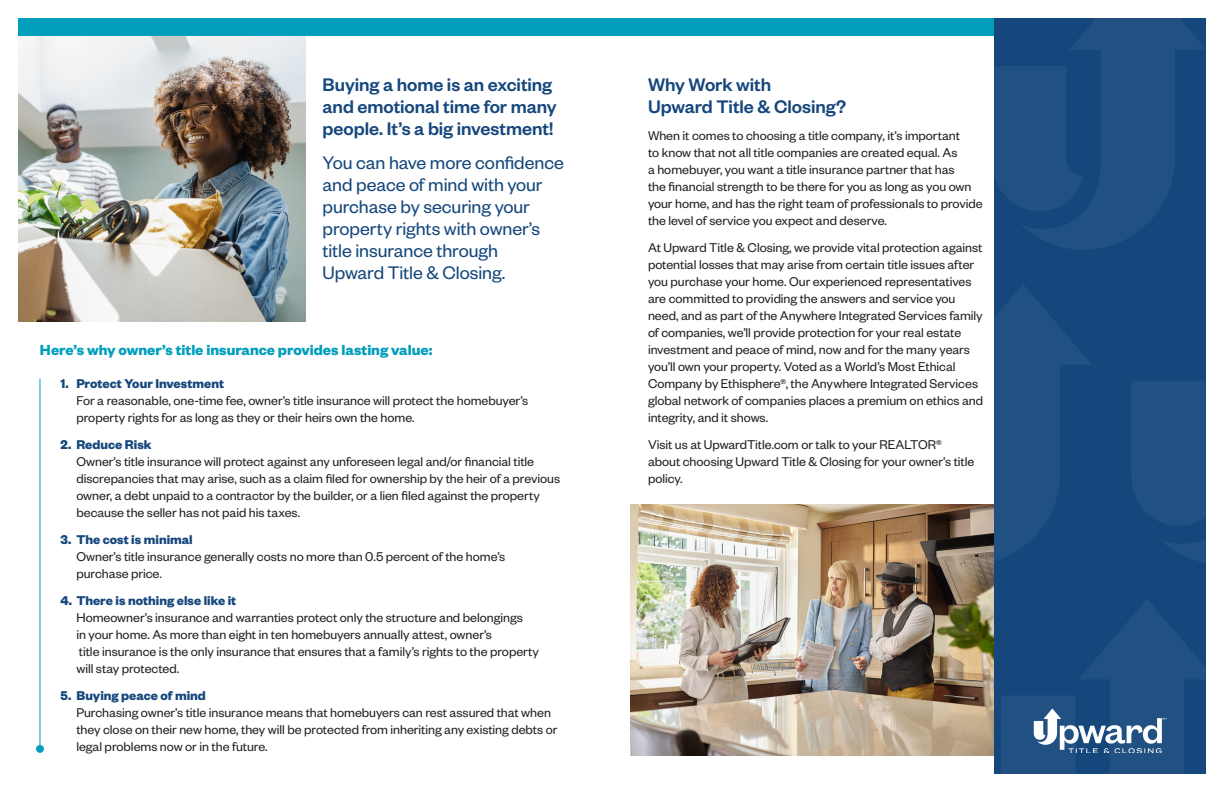
<style>
.page{position:relative;width:1224px;height:792px;background:#fff}
.page>*{position:absolute;margin:0;border:0;box-sizing:border-box;transform-origin:0 0}
.t1{font:20px/22px "Founders Grotesk";letter-spacing:-.005em;color:#15477c}
.t2{font:500 20px/22px "Founders Grotesk";letter-spacing:-.005em;color:#15477c}
.t3{font:700 16px "Founders Grotesk";color:#029fbd}
.t4{font:14px/17px "Founders Grotesk";letter-spacing:-.005em;color:#231f20}
.s1{font-weight:700;color:#15477c}
</style>
<div class="page">
<img style="left:18px;top:36px;width:288px;height:285px">
<div style="left:18px;top:18px;width:993px;height:18px;background:#029fbd"></div>
<hr style="left:39px;top:379px;width:1px;height:371px;background:#029fbd">
<div style="left:36px;top:745px;width:8px;height:8px;background:#029fbd;border-radius:50%"></div>
<img style="left:630px;top:504px;width:364px;height:252px">
<img style="left:994px;top:18px;width:212px;height:756px">
<img style="left:1034px;top:708px;width:132px;height:45px">
<p class="t2" style="left:323px;top:72px;width:236px">Buying a home is an exciting and emotional time for many people. It’s a big investment!</p>
<p class="t1" style="left:323px;top:150px;width:243px">You can have more confidence and peace of mind with your purchase by securing your property rights with owner’s title insurance through<br>Upward Title &amp; Closing.</p>
<p class="t3" style="left:40px;top:339px;width:394px">Here’s why owner’s title insurance provides lasting value:</p>
<p class="t4" style="left:76px;top:375px;width:453px;text-indent:-16px"><span class="s1">1. Protect Your Investment<br></span>For a reasonable, one-time fee, owner’s title insurance will protect the homebuyer’s property rights for as long as they or their heirs own the home.</p>
<p class="t4" style="left:76px;top:436px;width:485px;text-indent:-16px"><span class="s1">2. Reduce Risk<br></span>Owner’s title insurance will protect against any unforeseen legal and/or financial title discrepancies that may arise, such as a claim filed for ownership by the heir of a previous owner, a debt unpaid to a contractor by the builder, or a lien filed against the property because the seller has not paid his taxes.</p>
<p class="t4" style="left:76px;top:531px;width:430px;text-indent:-16px"><span class="s1">3. The cost is minimal<br></span>Owner’s title insurance generally costs no more than 0.5 percent of the home’s purchase price.</p>
<p class="t4" style="left:76px;top:592px;width:464px;text-indent:-16px"><span class="s1">4. There is nothing else like it<br></span>Homeowner’s insurance and warranties protect only the structure and belongings<br>in your home. As more than eight in ten homebuyers annually attest, owner’s<br>title insurance is the only insurance that ensures that a family’s rights to the property will stay protected.</p>
<p class="t4" style="left:76px;top:687px;width:483px;text-indent:-16px"><span class="s1">5. Buying peace of mind<br></span>Purchasing owner’s title insurance means that homebuyers can rest assured that when they close on their new home, they will be protected from inheriting any existing debts or legal problems now or in the future.</p>
<p class="t2" style="left:648px;top:72px;width:200px">Why Work with<br>Upward Title &amp; Closing?</p>
<p class="t4" style="left:648px;top:126px;width:336px">When it comes to choosing a title company, it’s important<br>to know that not all title companies are created equal. As<br>a homebuyer, you want a title insurance partner that has<br>the financial strength to be there for you as long as you own your home, and has the right team of professionals to provide the level of service you expect and deserve.</p>
<p class="t4" style="left:648px;top:238px;width:337px">At Upward Title &amp; Closing, we provide vital protection against potential losses that may arise from certain title issues after you purchase your home. Our experienced representatives are committed to providing the answers and service you need, and as part of the Anywhere Integrated Services family of companies, we’ll provide protection for your real estate investment and peace of mind, now and for the many years you’ll own your property. Voted as a World’s Most Ethical Company by Ethisphere®, the Anywhere Integrated Services global network of companies places a premium on ethics and integrity, and it shows.</p>
<p class="t4" style="left:648px;top:435px;width:328px">Visit us at UpwardTitle.com or talk to your REALTOR® about choosing Upward Title &amp; Closing for your owner’s title policy.</p>
</div>
